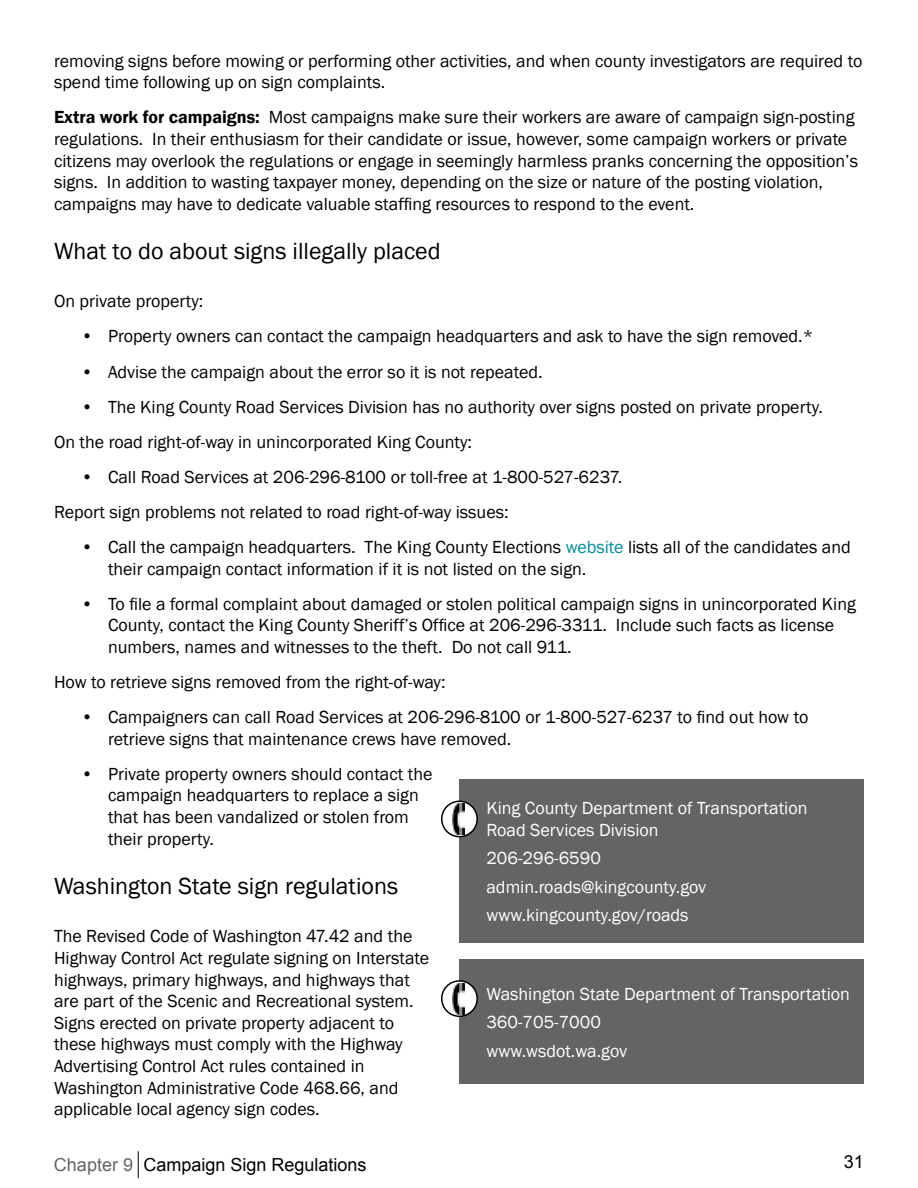
<style>
.page{position:relative;width:918px;height:1188px;background:#fff}
.page>*{position:absolute;margin:0;border:0;box-sizing:border-box;transform-origin:0 0}
.t1{font:24px "Franklin Gothic";color:#000}
.t2{font:18px/21.6px "Franklin Gothic";color:#000}
.t3{font:18px/28.3px "Franklin Gothic";color:#fff}
.t4{font:18px "Arial";color:#000}
.s1{font-weight:600}
.s2{color:#008c99}
.s3{color:#636466}
</style>
<div class="page">
<svg style="left:138px;top:1151px;width:1px;height:27px"></svg>
<div style="left:459px;top:780px;width:405px;height:163px;background:#636466"></div>
<svg style="left:442px;top:801px;width:35px;height:36px"></svg>
<div style="left:441px;top:801px;width:37px;height:36px;border:2px solid #000;border-radius:50%"></div>
<img style="left:453px;top:804px;width:11px;height:31px">
<div style="left:459px;top:959px;width:405px;height:125px;background:#636466"></div>
<svg style="left:442px;top:981px;width:35px;height:35px"></svg>
<div style="left:441px;top:980px;width:37px;height:37px;border:2px solid #000;border-radius:50%"></div>
<img style="left:453px;top:984px;width:11px;height:30px">
<p class="t2" style="left:54px;top:50px;width:810px">removing signs before mowing or performing other activities, and when county investigators are required to spend time following up on sign complaints.</p>
<p class="t2" style="left:54px;top:107px;width:806px"><span class="s1">Extra work for campaigns:</span> Most campaigns make sure their workers are aware of campaign sign-posting regulations. In their enthusiasm for their candidate or issue, however, some campaign workers or private citizens may overlook the regulations or engage in seemingly harmless pranks concerning the opposition’s signs. In addition to wasting taxpayer money, depending on the size or nature of the posting violation, campaigns may have to dedicate valuable staffing resources to respond to the event.</p>
<h1 class="t1" style="left:54px;top:236px;width:388px">What to do about signs illegally placed</h1>
<p class="t2" style="left:54px;top:291px;width:151px">On private property:</p>
<p class="t2" style="left:81px;top:326px;width:734px">• Property owners can contact the campaign headquarters and ask to have the sign removed.*</p>
<p class="t2" style="left:81px;top:361px;width:463px">• Advise the campaign about the error so it is not repeated.</p>
<p class="t2" style="left:54px;top:389px;width:770px;line-height:35.1px;text-indent:27px">• The King County Road Services Division has no authority over signs posted on private property.<br>On the road right-of-way in unincorporated King County:</p>
<p class="t2" style="left:54px;top:460px;width:570px;line-height:35.1px;text-indent:27px">• Call Road Services at 206-296-8100 or toll-free at 1-800-527-6237.<br>Report sign problems not related to road right-of-way issues:</p>
<p class="t2" style="left:108px;top:537px;width:744px;text-indent:-27px">• Call the campaign headquarters. The King County Elections <span class="s2">website</span> lists all of the candidates and their campaign contact information if it is not listed on the sign.</p>
<p class="t2" style="left:108px;top:593px;width:750px;text-indent:-27px">• To file a formal complaint about damaged or stolen political campaign signs in unincorporated King<br>County, contact the King County Sheriff’s Office at 206-296-3311. Include such facts as license numbers, names and witnesses to the theft. Do not call 911.</p>
<p class="t2" style="left:54px;top:672px;width:393px">How to retrieve signs removed from the right-of-way:</p>
<p class="t2" style="left:108px;top:707px;width:702px;text-indent:-27px">• Campaigners can call Road Services at 206-296-8100 or 1-800-527-6237 to find out how to retrieve signs that maintenance crews have removed.</p>
<p class="t2" style="left:108px;top:763px;width:326px;text-indent:-27px">• Private property owners should contact the campaign headquarters to replace a sign that has been vandalized or stolen from their property.</p>
<h1 class="t1" style="left:54px;top:871px;width:346px">Washington State sign regulations</h1>
<p class="t2" style="left:54px;top:926px;width:377px">The Revised Code of Washington 47.42 and the Highway Control Act regulate signing on Interstate highways, primary highways, and highways that are part of the Scenic and Recreational system.<br>Signs erected on private property adjacent to these highways must comply with the Highway Advertising Control Act rules contained in Washington Administrative Code 468.66, and applicable local agency sign codes.</p>
<p class="t3" style="left:486px;top:798px;width:323px;line-height:21.6px">King County Department of Transportation<br>Road Services Division</p>
<p class="t3" style="left:486px;top:844px;width:221px">206-296-6590 admin.roads@kingcounty.gov www.kingcounty.gov/roads</p>
<p class="t3" style="left:486px;top:980px;width:365px">Washington State Department of Transportation<br>360-705-7000<br>www.wsdot.wa.gov</p>
<p class="t4" style="left:54px;top:1153px;width:314px"><span class="s3">Chapter 9</span> Campaign Sign Regulations</p>
<p class="t4" style="left:844px;top:1149px;width:22px">31</p>
</div>
